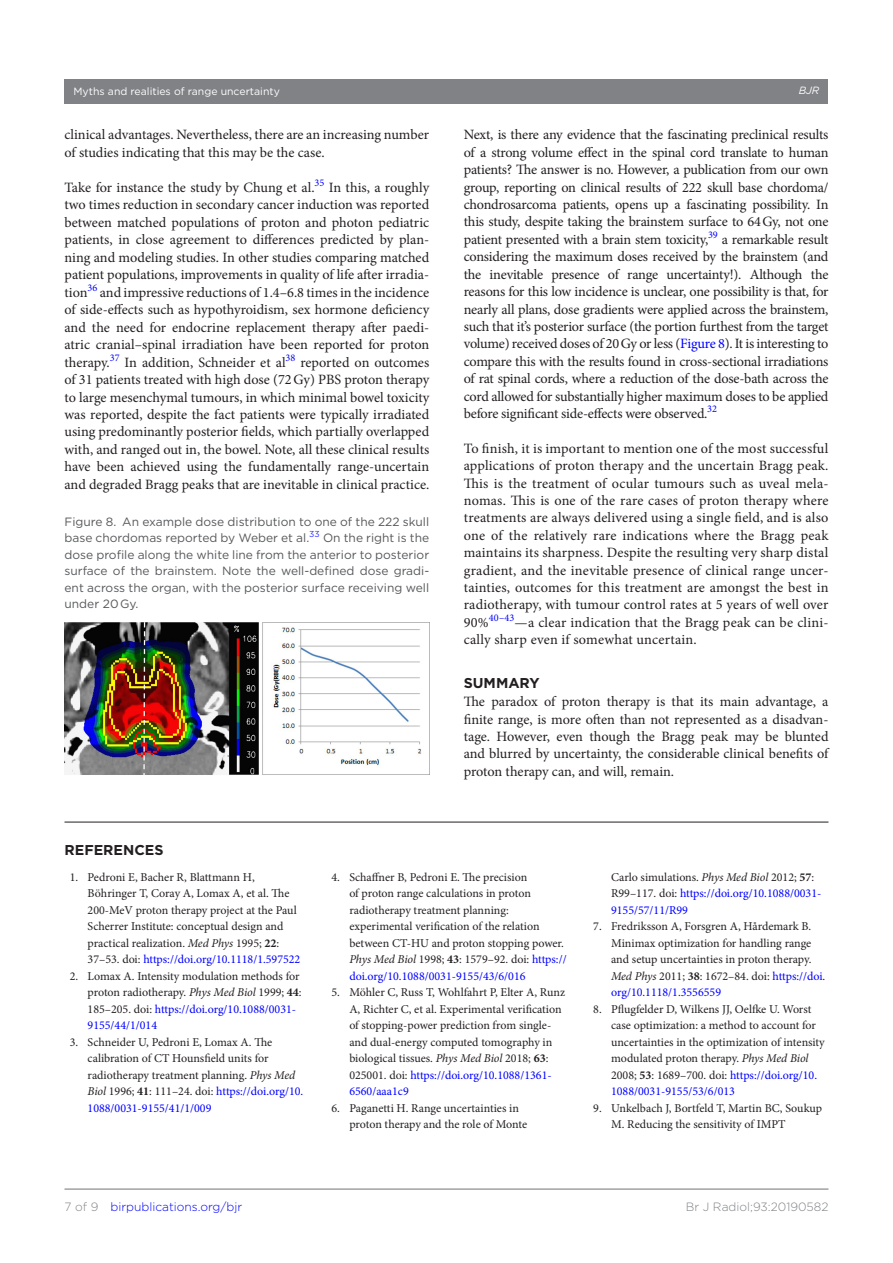
<style>
.page{position:relative;width:893px;height:1263px;background:#fff}
.page>*{position:absolute;margin:0;border:0;box-sizing:border-box;transform-origin:0 0}
.t1{font:14.25px/17.4px "Minion Pro";color:#231f20;text-align:justify}
.t2{font:700 14.25px "Gotham";color:#231f20}
.t3{font:12px/16.5px "Minion Pro";color:#231f20}
.t4{font:12px/16.5px "Gotham";color:#57585a;text-align:justify}
.t5{font:12px/16.5px "Minion Pro";color:#00f}
.t6{font:300 12px "Gotham";color:#00f}
.t7{font:300 12px "Gotham";color:#808285}
.t8{font:10.5px "Gotham";color:#fff}
.t9{font:italic 10.5px "Gotham";color:#fff}
.s1{color:#00f}
.s2{font-style:italic}
.s3{font-weight:700}
.s4{color:#231f20}
.s5{font-style:italic;color:#231f20}
.s6{font-weight:700;color:#231f20}
.s7{color:#808285}
</style>
<div class="page">
<hr style="left:64px;top:1188px;width:764px;height:2px;background:#808285">
<div style="left:64px;top:79px;width:764px;height:24px;background:#808285"></div>
<img style="left:64px;top:622px;width:365px;height:153px">
<hr style="left:64px;top:822px;width:764px;height:1px;background:#231f20">
<p class="t8" style="left:74px;top:85px;width:208px">Myths and realities of range uncertainty</p>
<p class="t9" style="left:799px;top:85px;width:22px">BJR</p>
<p class="t1" style="left:64px;top:126px;width:366px">clinical advantages. Nevertheless, there are an increasing number of studies indicating that this may be the case.</p>
<p class="t1" style="left:64px;top:178px;width:366px">Take for instance the study by Chung et al.<sup>35</sup> In this, a roughly two times reduction in secondary cancer induction was reported between matched populations of proton and photon pediatric patients, in close agreement to differences predicted by plan&shy;ning and modeling studies. In other studies comparing matched patient populations, improvements in quality of life after irradia&shy;tion<sup>36</sup> and impressive reductions of 1.4–6.8 times in the incidence of side-effects such as hypothyroidism, sex hormone deficiency and the need for endocrine replacement therapy after paedi&shy;atric cranial–spinal irradiation have been reported for proton therapy.<sup>37</sup> In addition, Schneider et al<sup>38</sup> reported on outcomes of 31 patients treated with high dose (72Gy) PBS proton therapy to large mesenchymal tumours, in which minimal bowel toxicity was reported, despite the fact patients were typically irradiated using predominantly posterior fields, which partially overlapped with, and ranged out in, the bowel. Note, all these clinical results have been achieved using the fundamentally range-uncertain and degraded Bragg peaks that are inevitable in clinical practice.</p>
<p class="t1" style="left:464px;top:126px;width:366px">Next, is there any evidence that the fascinating preclinical results of a strong volume effect in the spinal cord translate to human patients? The answer is no. However, a publication from our own group, reporting on clinical results of 222 skull base chordoma/ chondrosarcoma patients, opens up a fascinating possibility. In this study, despite taking the brainstem surface to 64Gy, not one patient presented with a brain stem toxicity,<sup>39</sup> a remarkable result considering the maximum doses received by the brainstem (and the inevitable presence of range uncertainty!). Although the reasons for this low incidence is unclear, one possibility is that, for nearly all plans, dose gradients were applied across the brainstem, such that it’s posterior surface (the portion furthest from the target volume) received doses of 20Gy or less (<span class="s1">Figure 8</span>). It is interesting to compare this with the results found in cross-sectional irradiations of rat spinal cords, where a reduction of the dose-bath across the cord allowed for substantially higher maximum doses to be applied before significant side-effects were observed.<sup>32</sup></p>
<p class="t1" style="left:464px;top:439px;width:366px">To finish, it is important to mention one of the most successful applications of proton therapy and the uncertain Bragg peak.<br>This is the treatment of ocular tumours such as uveal mela&shy;nomas. This is one of the rare cases of proton therapy where treatments are always delivered using a single field, and is also one of the relatively rare indications where the Bragg peak maintains its sharpness. Despite the resulting very sharp distal gradient, and the inevitable presence of clinical range uncer&shy;tainties, outcomes for this treatment are amongst the best in radiotherapy, with tumour control rates at 5 years of well over 90%<sup>40–43</sup>—a clear indication that the Bragg peak can be clini&shy;cally sharp even if somewhat uncertain.</p>
<p class="t2" style="left:464px;top:673px;width:78px">SUMMARY</p>
<p class="t1" style="left:464px;top:693px;width:366px">The paradox of proton therapy is that its main advantage, a finite range, is more often than not represented as a disadvan&shy;tage. However, even though the Bragg peak may be blunted and blurred by uncertainty, the considerable clinical benefits of proton therapy can, and will, remain.</p>
<p class="t4" style="left:64px;top:513px;width:366px">Figure 8. An example dose distribution to one of the 222 skull base chordomas reported by Weber et al.<sup>33</sup> On the right is the dose profile along the white line from the anterior to posterior surface of the brainstem. Note the well-defined dose gradi&shy;ent across the organ, with the posterior surface receiving well under 20 Gy.</p>
<p class="t2" style="left:64px;top:841px;width:11px">REFERENCES</p>
<p class="t3" style="left:88px;top:869px;width:214px;text-indent:-18px">1. Pedroni E, Bacher R, Blattmann H, Böhringer T, Coray A, Lomax A, et al. The 200-MeV proton therapy project at the Paul Scherrer Institute: conceptual design and practical realization. <span class="s2">Med Phys</span> 1995; <span class="s3">22</span>:<br>37–53. doi: <span class="s1">https://doi.org/10.1118/1.597522</span></p>
<p class="t3" style="left:88px;top:968px;width:216px;text-indent:-18px">2. Lomax A. Intensity modulation methods for proton radiotherapy. <span class="s2">Phys Med Biol</span> 1999; <span class="s3">44</span>:<br>185–205. doi: <span class="s1">https://doi.org/10.1088/0031- 9155/44/1/014</span></p>
<p class="t3" style="left:88px;top:1034px;width:217px;text-indent:-18px">3. Schneider U, Pedroni E, Lomax A. The calibration of CT Hounsfield units for radiotherapy treatment planning. <span class="s2">Phys Med Biol</span> 1996; <span class="s3">41</span>: 111–24. doi: <span class="s1">https://doi.org/10.<br>1088/0031-9155/41/1/009</span></p>
<p class="t3" style="left:349px;top:869px;width:219px;text-indent:-18px">4. Schaffner B, Pedroni E. The precision<br>of proton range calculations in proton radiotherapy treatment planning: experimental verification of the relation between CT-HU and proton stopping power.<br><span class="s2">Phys Med Biol</span> 1998; <span class="s3">43</span>: 1579–92. doi: <span class="s1">https:// doi.org/10.1088/0031-9155/43/6/016</span></p>
<p class="t3" style="left:349px;top:984px;width:217px;text-indent:-18px">5. Möhler C, Russ T, Wohlfahrt P, Elter A, Runz A, Richter C, et al. Experimental verification of stopping-power prediction from single&shy;and dual-energy computed tomography in biological tissues. <span class="s2">Phys Med Biol</span> 2018; <span class="s3">63</span>:<br>025001. doi: <span class="s1">https://doi.org/10.1088/1361- 6560/aaa1c9</span></p>
<p class="t3" style="left:349px;top:1100px;width:179px;text-indent:-18px">6. Paganetti H. Range uncertainties in proton therapy and the role of Monte</p>
<p class="t5" style="left:611px;top:869px;width:212px"><span class="s4">Carlo simulations.</span> <span class="s5">Phys Med Biol</span> <span class="s4">2012;</span> <span class="s6">57</span><span class="s4">:<br>R99–117. doi:</span> https://doi.org/10.1088/0031-<br>9155/57/11/R99</p>
<p class="t3" style="left:611px;top:918px;width:216px;text-indent:-18px">7. Fredriksson A, Forsgren A, Hårdemark B.<br>Minimax optimization for handling range and setup uncertainties in proton therapy.<br><span class="s2">Med Phys</span> 2011; <span class="s3">38</span>: 1672–84. doi: <span class="s1">https://doi. org/10.1118/1.3556559</span></p>
<p class="t3" style="left:611px;top:1001px;width:215px;text-indent:-18px">8. Pflugfelder D, Wilkens JJ, Oelfke U. Worst case optimization: a method to account for uncertainties in the optimization of intensity modulated proton therapy. <span class="s2">Phys Med Biol </span>2008; <span class="s3">53</span>: 1689–700. doi: <span class="s1">https://doi.org/10.<br>1088/0031-9155/53/6/013</span></p>
<p class="t3" style="left:611px;top:1100px;width:212px;text-indent:-18px">9. Unkelbach J, Bortfeld T, Martin BC, Soukup<br>M. Reducing the sensitivity of IMPT</p>
<p class="t6" style="left:64px;top:1199px;width:179px"><span class="s7">7 of 9</span> birpublications.org/bjr</p>
<p class="t7" style="left:686px;top:1199px;width:144px">Br J Radiol;93:20190582</p>
</div>
